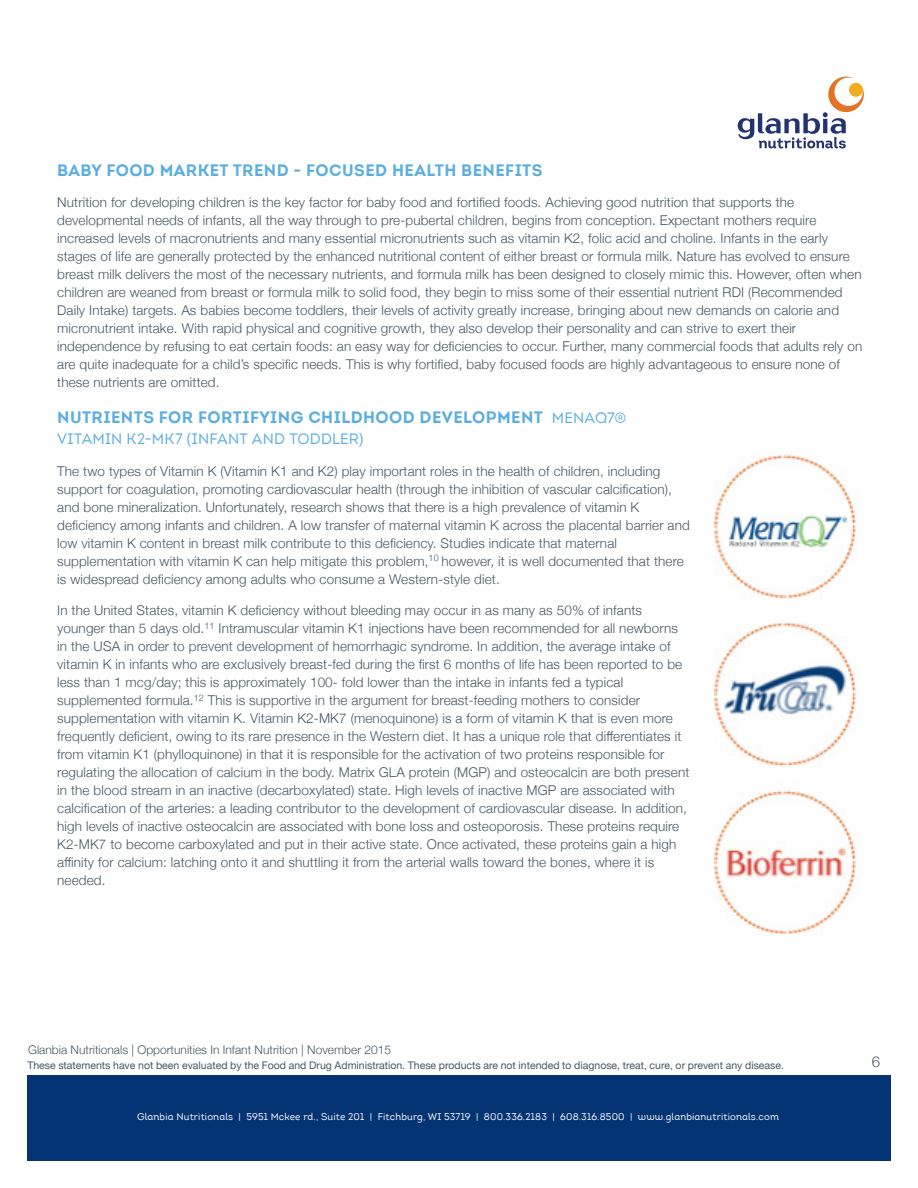
<style>
.page{position:relative;width:918px;height:1188px;background:#fff}
.page>*{position:absolute;margin:0;border:0;box-sizing:border-box;transform-origin:0 0}
.Body_Copy{font:16.5px "Intro Bold Caps";letter-spacing:.025em;color:#5daee0}
.Body_Copy-2{font:15px "Intro Book Alt";letter-spacing:.015em;color:#5daee0}
.t1{font:300 15px "Helvetica Neue";color:#475865}
.Body_Copy-3{font:300 13.5px/18px "Helvetica Neue";letter-spacing:.01em;color:#475865}
.t2{font:300 12px "Helvetica Neue";color:#475865}
.t3{font:10.5px "Helvetica Neue";color:#475865}
.t4{font:9.75px "Intro Book Alt";letter-spacing:.015em;color:#fff}
.s1{font-family:"Intro Book Alt";font-size:15px}
</style>
<div class="page">
<div style="left:27px;top:1075px;width:864px;height:86px;background:#053474"></div>
<svg style="left:738px;top:77px;width:126px;height:71px"></svg>
<img style="left:713px;top:455px;width:146px;height:480px">
<p class="Body_Copy" style="left:57px;top:159px;width:487px">BABY FOOD MARKET TREND - FOCUSED HEALTH BENEFITS</p>
<p class="Body_Copy-3" style="left:57px;top:192px;width:807px">Nutrition for developing children is the key factor for baby food and fortified foods. Achieving good nutrition that supports the developmental needs of infants, all the way through to pre-pubertal children, begins from conception. Expectant mothers require increased levels of macronutrients and many essential micronutrients such as vitamin K2, folic acid and choline. Infants in the early stages of life are generally protected by the enhanced nutritional content of either breast or formula milk. Nature has evolved to ensure breast milk delivers the most of the necessary nutrients, and formula milk has been designed to closely mimic this. However, often when children are weaned from breast or formula milk to solid food, they begin to miss some of their essential nutrient RDI (Recommended Daily Intake) targets. As babies become toddlers, their levels of activity greatly increase, bringing about new demands on calorie and micronutrient intake. With rapid physical and cognitive growth, they also develop their personality and can strive to exert their independence by refusing to eat certain foods: an easy way for deficiencies to occur. Further, many commercial foods that adults rely on are quite inadequate for a child’s specific needs. This is why fortified, baby focused foods are highly advantageous to ensure none of these nutrients are omitted.</p>
<p class="Body_Copy" style="left:57px;top:407px;width:571px">NUTRIENTS FOR FORTIFYING CHILDHOOD DEVELOPMENT <span class="s1">MENAQ7®</span></p>
<p class="Body_Copy-2" style="left:57px;top:430px;width:308px">VITAMIN K2-MK7 (INFANT AND TODDLER)</p>
<p class="Body_Copy-3" style="left:57px;top:461px;width:634px">The two types of Vitamin K (Vitamin K1 and K2) play important roles in the health of children, including support for coagulation, promoting cardiovascular health (through the inhibition of vascular calcification), and bone mineralization. Unfortunately, research shows that there is a high prevalence of vitamin K deficiency among infants and children. A low transfer of maternal vitamin K across the placental barrier and low vitamin K content in breast milk contribute to this deficiency. Studies indicate that maternal supplementation with vitamin K can help mitigate this problem,<sup>10</sup> however, it is well documented that there is widespread deficiency among adults who consume a Western-style diet.</p>
<p class="Body_Copy-3" style="left:57px;top:600px;width:634px">In the United States, vitamin K deficiency without bleeding may occur in as many as 50% of infants younger than 5 days old.<sup>11</sup> Intramuscular vitamin K1 injections have been recommended for all newborns in the USA in order to prevent development of hemorrhagic syndrome. In addition, the average intake of vitamin K in infants who are exclusively breast-fed during the first 6 months of life has been reported to be less than 1 mcg/day; this is approximately 100- fold lower than the intake in infants fed a typical supplemented formula.<sup>12</sup> This is supportive in the argument for breast-feeding mothers to consider supplementation with vitamin K. Vitamin K2-MK7 (menoquinone) is a form of vitamin K that is even more frequently deficient, owing to its rare presence in the Western diet. It has a unique role that differentiates it from vitamin K1 (phylloquinone) in that it is responsible for the activation of two proteins responsible for regulating the allocation of calcium in the body. Matrix GLA protein (MGP) and osteocalcin are both present in the blood stream in an inactive (decarboxylated) state. High levels of inactive MGP are associated with calcification of the arteries: a leading contributor to the development of cardiovascular disease. In addition, high levels of inactive osteocalcin are associated with bone loss and osteoporosis. These proteins require K2-MK7 to become carboxylated and put in their active state. Once activated, these proteins gain a high affinity for calcium: latching onto it and shuttling it from the arterial walls toward the bones, where it is needed.</p>
<p class="t2" style="left:28px;top:1040px;width:364px">Glanbia Nutritionals | Opportunities In Infant Nutrition | November 2015</p>
<p class="t3" style="left:27px;top:1057px;width:758px">These statements have not been evaluated by the Food and Drug Administration. These products are not intended to diagnose, treat, cure, or prevent any disease.</p>
<p class="t4" style="left:137px;top:1111px;width:644px">Glanbia Nutritionals | 5951 Mckee rd., Suite 201 | Fitchburg, WI 53719 | 800.336.2183 | 608.316.8500 | www.glanbianutritionals.com</p>
<p class="t1" style="left:872px;top:1049px;width:10px">6</p>
</div>
